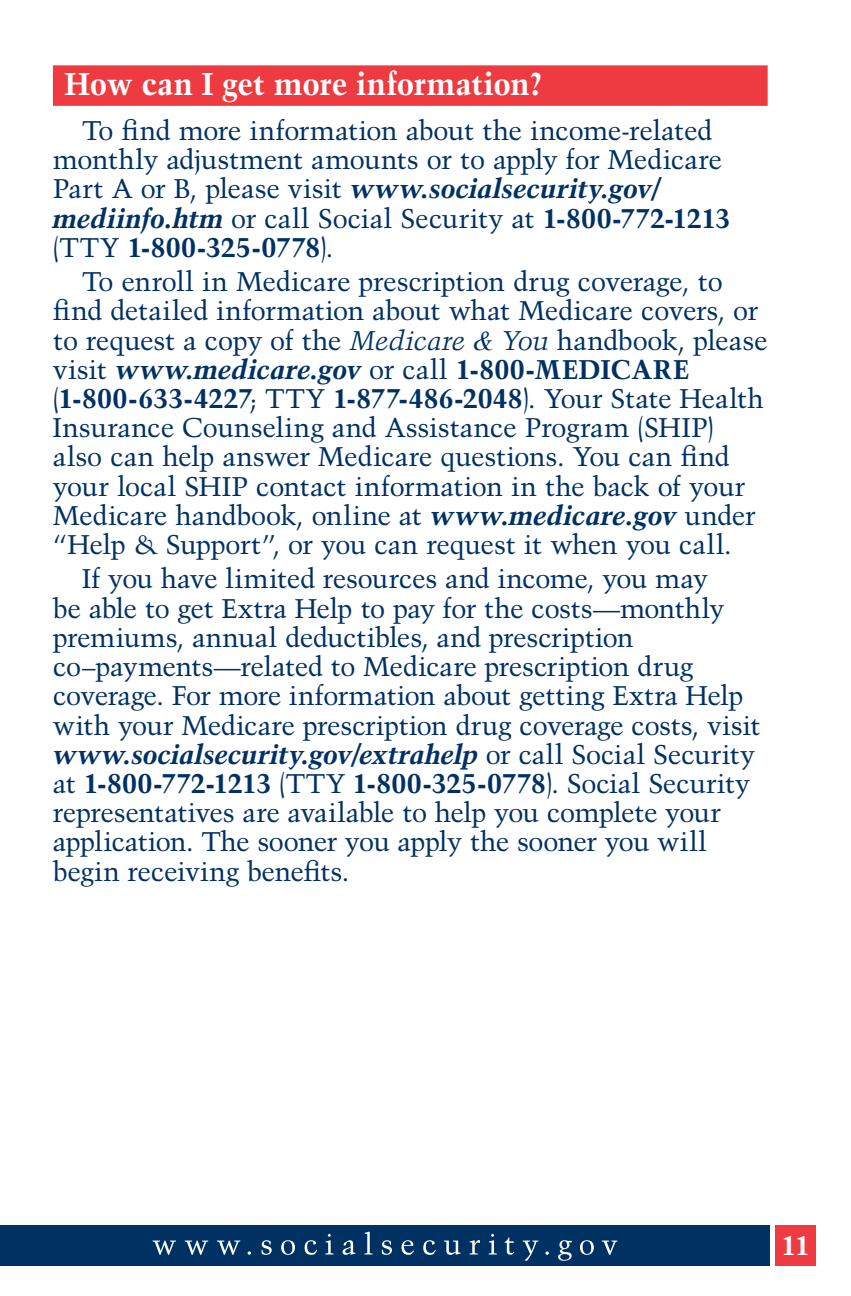
<style>
.page{position:relative;width:851px;height:1296px;background:#fff}
.page>*{position:absolute;margin:0;border:0;box-sizing:border-box;transform-origin:0 0}
.H1-1{font:700 31.5px "Trump Mediaeval";letter-spacing:-.01em;color:#fff}
.Paragraph{font:27px/29.2px "Trump Mediaeval";letter-spacing:-.015em;color:#003163}
.t1{font:700 27px "Trump Mediaeval";color:#fff}
.s1{font-weight:700;font-style:italic}
.s2{font-weight:700}
.s3{font-style:italic}
.s4{font-family:"Times New Roman";font-style:italic}
</style>
<div class="page">
<div style="left:775px;top:1225px;width:41px;height:41px;background:#ee3a41"></div>
<div style="left:0;top:1225px;width:770px;height:41px;background:#003163"></div>
<svg style="left:152px;top:1232px;width:465px;height:29px"></svg>
<div style="left:53px;top:65px;width:714px;height:41px;background:#ee3a41"></div>
<p class="H1-1" style="left:64px;top:64px;width:480px">How can I get more information?</p>
<p class="Paragraph" style="left:53px;top:116px;width:679px;text-indent:29px">To find more information about the income-related monthly adjustment amounts or to apply for Medicare Part A or B, please visit <span class="s1">www.socialsecurity.gov/ mediinfo.htm</span> or call Social Security at <span class="s2">1-800-772-1213 </span>(TTY <span class="s2">1-800-325-0778</span>).</p>
<p class="Paragraph" style="left:53px;top:267px;width:716px;text-indent:29px">To enroll in Medicare prescription drug coverage, to find detailed information about what Medicare covers, or to request a copy of the <span class="s3">Medicare</span> <span class="s4">&amp;</span> <span class="s3">You</span> handbook, please visit <span class="s1">www.medicare.gov</span> or call <span class="s2">1-800-MEDICARE </span>(<span class="s2">1-800-633-4227</span>; TTY <span class="s2">1-877-486-2048</span>). Your State Health Insurance Counseling and Assistance Program (SHIP) also can help answer Medicare questions. You can find your local SHIP contact information in the back of your Medicare handbook, online at <span class="s1">www.medicare.gov</span> under “Help &amp; Support”, or you can request it when you call.</p>
<p class="Paragraph" style="left:53px;top:564px;width:709px;text-indent:29px">If you have limited resources and income, you may<br>be able to get Extra Help to pay for the costs—monthly premiums, annual deductibles, and prescription co–payments—related to Medicare prescription drug coverage. For more information about getting Extra Help with your Medicare prescription drug coverage costs, visit <span class="s1">www.socialsecurity.gov/extrahelp</span> or call Social Security at <span class="s2">1-800-772-1213</span> (TTY <span class="s2">1-800-325-0778</span>). Social Security representatives are available to help you complete your application. The sooner you apply the sooner you will begin receiving benefits.</p>
<p class="t1" style="left:781px;top:1228px;width:30px">11</p>
</div>
